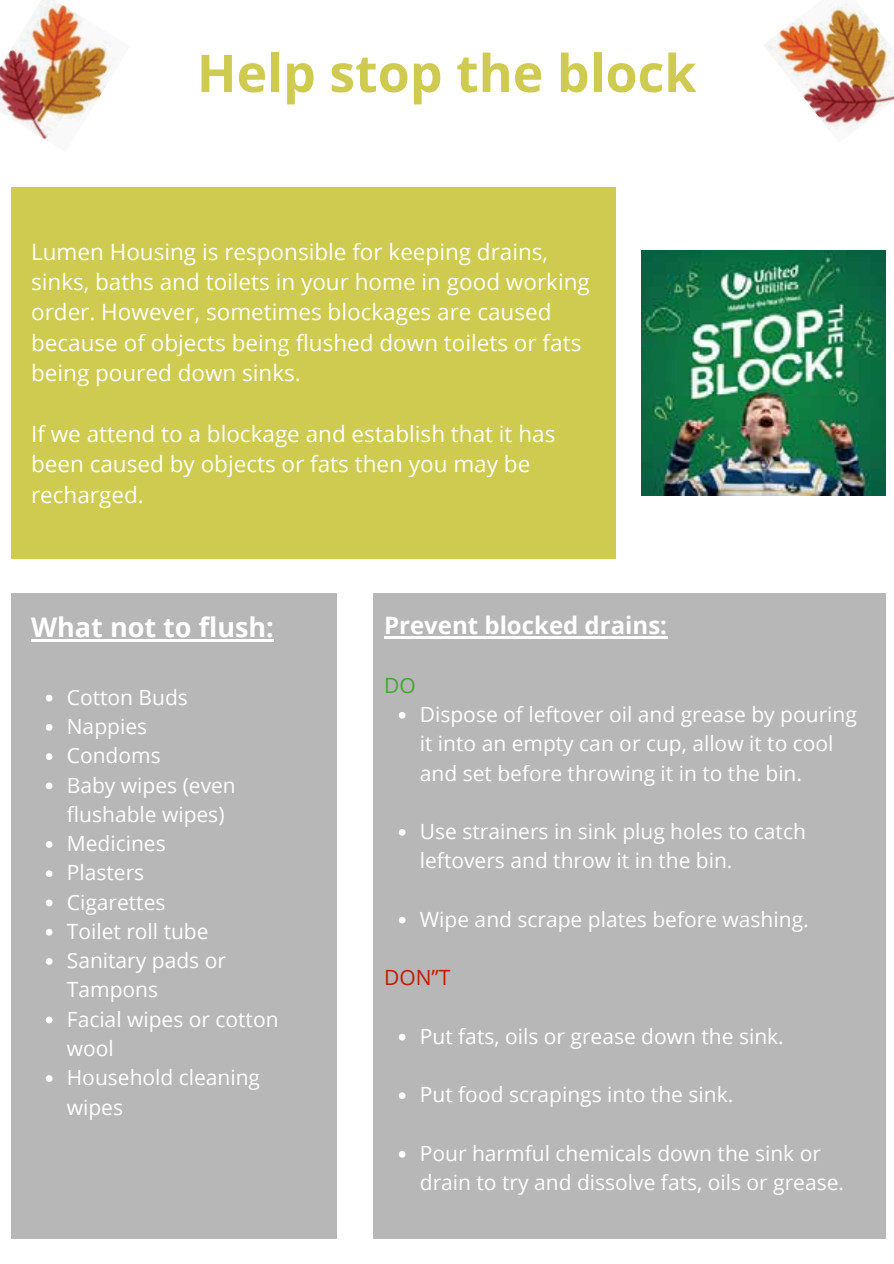
<style>
.page{position:relative;width:894px;height:1264px;background:#fff}
.page>*{position:absolute;margin:0;border:0;box-sizing:border-box;transform-origin:0 0}
.t1{font:700 51.9px "Open Sans";color:#cecb50}
.t2{font:700 27px "Open Sans";color:#fff}
.t3{font:700 24px "Open Sans";color:#fff}
.t4{font:22.5px/30.5px "Open Sans";color:#fff}
.t5{font:21px/29.2px "Open Sans";color:#fff}
.t6{font:21px "Open Sans";color:#bf1c06}
.t7{font:21px "Open Sans";color:#45a834}
</style>
<div class="page">
<div style="left:11px;top:187px;width:604px;height:371px;background:#cecb50"></div>
<img style="left:0;top:0;width:116px;height:141px">
<img style="left:641px;top:251px;width:244px;height:244px">
<img style="left:765px;top:4px;width:128px;height:129px">
<div style="left:11px;top:593px;width:326px;height:645px;background:#b7b7b7"></div>
<hr style="left:31px;top:639px;width:243px;height:3px;background:#fff">
<svg style="left:46px;top:694px;width:6px;height:7px"></svg>
<svg style="left:46px;top:724px;width:6px;height:6px"></svg>
<svg style="left:46px;top:753px;width:6px;height:7px"></svg>
<svg style="left:46px;top:782px;width:6px;height:7px"></svg>
<svg style="left:46px;top:841px;width:6px;height:6px"></svg>
<svg style="left:46px;top:870px;width:6px;height:7px"></svg>
<svg style="left:46px;top:899px;width:6px;height:7px"></svg>
<svg style="left:46px;top:929px;width:6px;height:6px"></svg>
<svg style="left:46px;top:958px;width:6px;height:6px"></svg>
<svg style="left:46px;top:1016px;width:6px;height:7px"></svg>
<svg style="left:46px;top:1075px;width:6px;height:6px"></svg>
<div style="left:373px;top:593px;width:511px;height:646px;background:#b7b7b7"></div>
<hr style="left:384px;top:636px;width:283px;height:2px;background:#fff">
<svg style="left:398px;top:712px;width:7px;height:6px"></svg>
<svg style="left:398px;top:829px;width:7px;height:6px"></svg>
<svg style="left:398px;top:916px;width:7px;height:7px"></svg>
<svg style="left:398px;top:1033px;width:7px;height:7px"></svg>
<svg style="left:398px;top:1092px;width:7px;height:7px"></svg>
<svg style="left:398px;top:1151px;width:7px;height:6px"></svg>
<h1 class="t1" style="left:197px;top:37px;width:501px">Help stop the block</h1>
<p class="t4" style="left:31px;top:235px;width:560px">Lumen Housing is responsible for keeping drains, sinks, baths and toilets in your home in good working order. However, sometimes blockages are caused because of objects being flushed down toilets or fats being poured down sinks.</p>
<p class="t4" style="left:31px;top:418px;width:525px">If we attend to a blockage and establish that it has been caused by objects or fats then you may be recharged.</p>
<p class="t2" style="left:31px;top:608px;width:244px">What not to flush:</p>
<p class="t5" style="left:67px;top:682px;width:213px">Cotton Buds<br>Nappies<br>Condoms<br>Baby wipes (even flushable wipes)<br>Medicines<br>Plasters<br>Cigarettes<br>Toilet roll tube<br>Sanitary pads or<br>Tampons<br>Facial wipes or cotton wool<br>Household cleaning wipes</p>
<p class="t3" style="left:384px;top:608px;width:284px">Prevent blocked drains:</p>
<p class="t7" style="left:384px;top:670px;width:33px">DO</p>
<p class="t5" style="left:419px;top:699px;width:438px">Dispose of leftover oil and grease by pouring it into an empty can or cup, allow it to cool and set before throwing it in to the bin.</p>
<p class="t5" style="left:419px;top:816px;width:387px">Use strainers in sink plug holes to catch leftovers and throw it in the bin.</p>
<p class="t5" style="left:419px;top:904px;width:390px">Wipe and scrape plates before washing.</p>
<p class="t6" style="left:384px;top:963px;width:68px">DON’’T</p>
<p class="t5" style="left:419px;top:1021px;width:365px">Put fats, oils or grease down the sink.</p>
<p class="t5" style="left:419px;top:1079px;width:315px">Put food scrapings into the sink.</p>
<p class="t5" style="left:419px;top:1138px;width:425px">Pour harmful chemicals down the sink or drain to try and dissolve fats, oils or grease.</p>
</div>
